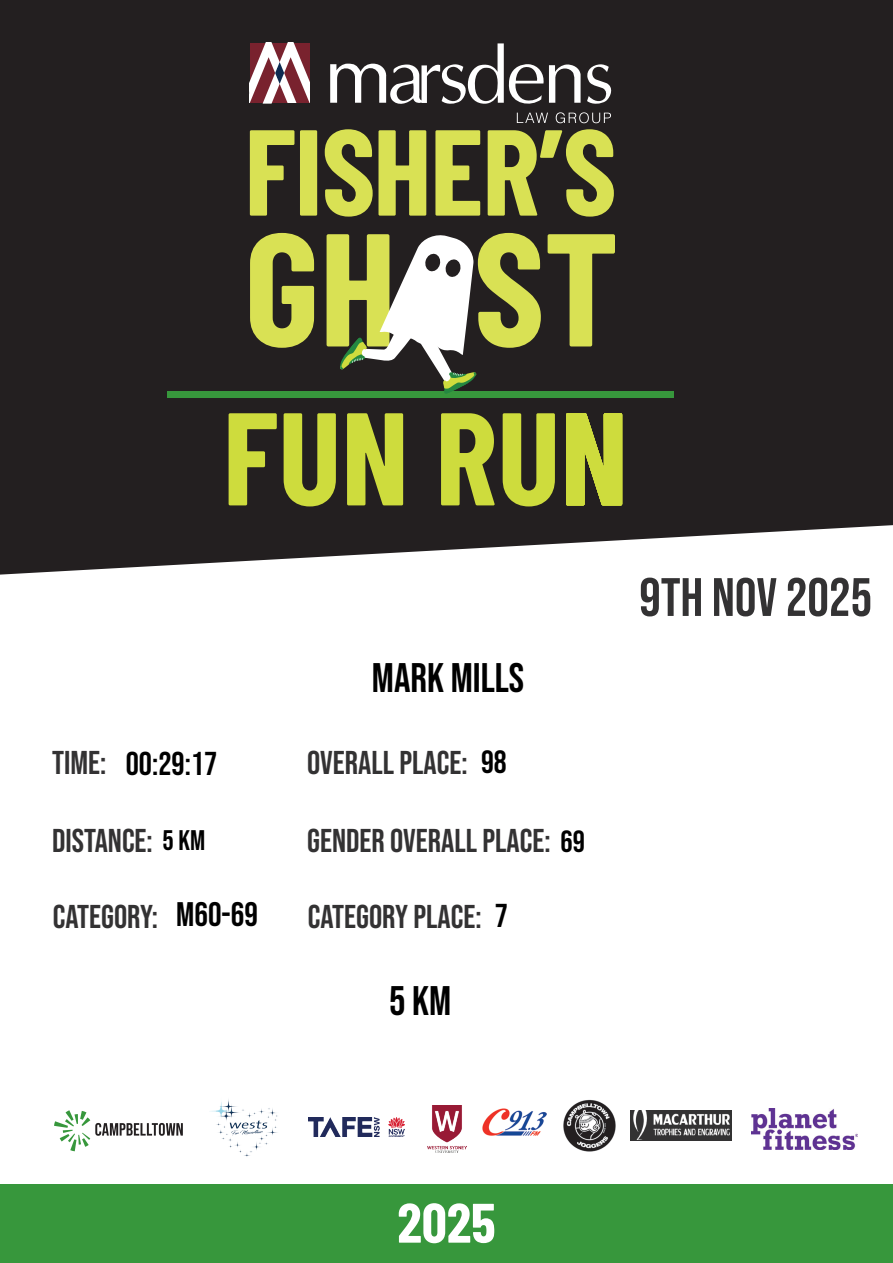
<style>
.page{position:relative;width:893px;height:1263px;background:#fff}
.page>*{position:absolute;margin:0;border:0;box-sizing:border-box;transform-origin:0 0}
.t1{font:700 160.35px "Barlow Condensed";color:#d9e154}
.t2{font:700 55.5px "Barlow Condensed";color:#fff}
.t3{font:54px "Bebas Neue";color:#333233}
.t4{font:41.1px "Bebas Neue";color:#000}
.t5{font:33.9px "Bebas Neue";color:#000}
.t6{font:33px "Bebas Neue";color:#333233}
.t7{font:33px "Bebas Neue";color:#000}
.t8{font:28.2px "Bebas Neue";color:#000}
.s1{font-size:32.1px;color:#000}
.s2{font-size:30.6px;color:#000}
.s3{color:#000}
</style>
<div class="page">
<div style="left:0;top:1184px;width:893px;height:79px;background:#37973c"></div>
<div style="left:0;top:0;width:893px;height:575px;background:#231f20"></div>
<div style="left:167px;top:391px;width:507px;height:7px;background:#37973c"></div>
<svg style="left:250px;top:130px;width:44px;height:86px;background:#878a3c"></svg>
<svg style="left:300px;top:130px;width:17px;height:86px"></svg>
<svg style="left:325px;top:129px;width:101px;height:88px;background:#989c41"></svg>
<svg style="left:435px;top:130px;width:45px;height:86px;background:#999d41"></svg>
<svg style="left:488px;top:129px;width:126px;height:88px;background:#898c3d"></svg>
<svg style="left:340px;top:233px;width:136px;height:161px"></svg>
<svg style="left:330px;top:43px;width:284px;height:80px;background:#4c494a"></svg>
<svg style="left:250px;top:43px;width:60px;height:64px"></svg>
<svg style="left:229px;top:413px;width:48px;height:92px;background:#80862f"></svg>
<svg style="left:284px;top:413px;width:52px;height:93px;background:#9ca434"></svg>
<svg style="left:347px;top:413px;width:56px;height:92px;background:#adb837"></svg>
<svg style="left:441px;top:413px;width:54px;height:92px;background:#a1aa35"></svg>
<svg style="left:503px;top:413px;width:52px;height:93px;background:#9ca434"></svg>
<svg style="left:54px;top:1110px;width:129px;height:41px"></svg>
<img style="left:210px;top:1099px;width:68px;height:58px">
<img style="left:308px;top:1118px;width:96px;height:18px">
<img style="left:427px;top:1105px;width:39px;height:47px">
<img style="left:482px;top:1108px;width:64px;height:28px">
<img style="left:563px;top:1099px;width:53px;height:53px">
<div style="left:630px;top:1110px;width:102px;height:31px;background:#333233"></div>
<img style="left:633px;top:1110px;width:97px;height:30px">
<img style="left:751px;top:1109px;width:107px;height:40px">
<svg style="left:566px;top:413px;width:56px;height:92px;background:#b1bc38"></svg>
<h1 class="t1" style="left:245px;top:175px;width:376px">GH ST</h1>
<p class="t4" style="left:372px;top:654px;width:154px">MARK MILLS</p>
<p class="t6" style="left:52px;top:744px;width:56px">TIME:</p>
<p class="t6" style="left:307px;top:744px;width:201px">OVERALL PLACE: <span class="s1">98</span></p>
<p class="t7" style="left:126px;top:745px;width:93px">00:29:17</p>
<p class="t6" style="left:52px;top:821px;width:102px">DISTANCE:</p>
<p class="t6" style="left:307px;top:821px;width:279px">GENDER OVERALL PLACE: <span class="s2">69</span></p>
<p class="t8" style="left:163px;top:824px;width:44px">5 KM</p>
<p class="t5" style="left:176px;top:895px;width:83px">M60-69</p>
<p class="t6" style="left:53px;top:898px;width:107px">CATEGORY:</p>
<p class="t6" style="left:308px;top:898px;width:202px">CATEGORY PLACE: <span class="s3">7</span></p>
<p class="t4" style="left:389px;top:977px;width:64px">5 KM</p>
<h3 class="t3" style="left:639px;top:567px;width:234px">9TH NOV 2025</h3>
<h2 class="t2" style="left:397px;top:1183px;width:100px">2025</h2>
</div>
